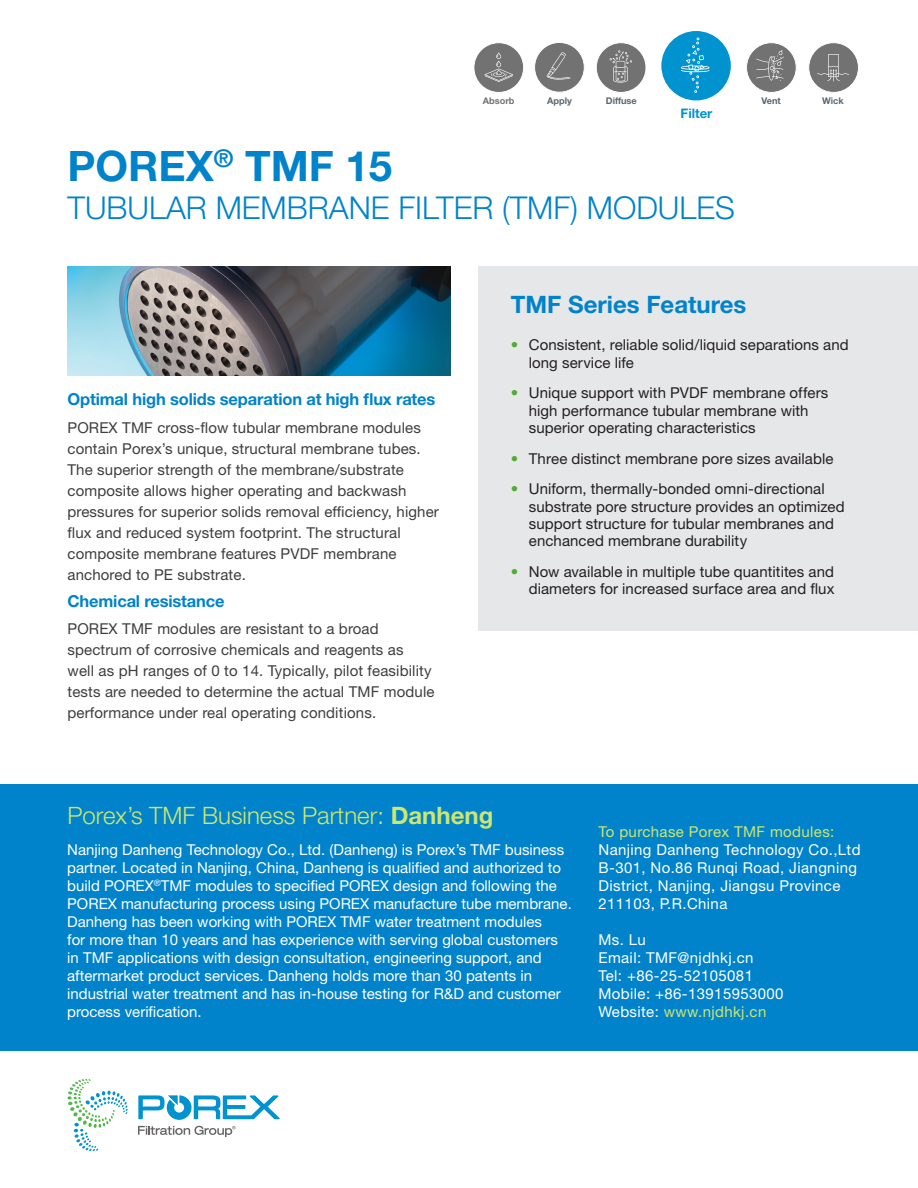
<style>
.page{position:relative;width:918px;height:1188px;background:#fff}
.page>*{position:absolute;margin:0;border:0;box-sizing:border-box;transform-origin:0 0}
.t1{font:700 42px "Helvetica Neue LT Std";color:#0083ca}
.t2{font:300 31.5px "Helvetica Neue LT Std";color:#0083ca}
.txt1{font:300 24px "Helvetica Neue LT Std";color:#cee66e}
.txt1-2{font:700 24px "Helvetica Neue LT Std";color:#0083ca}
.t3{font:700 16.5px "Helvetica Neue LT Std";letter-spacing:-.01em;color:#0083ca}
.t4{font:15px/18px "Helvetica Neue LT Std";color:#fff}
.t5{font:15px/21px "Helvetica Neue LT Std";letter-spacing:.01em;color:#3e3e3f}
.AtAGlance_bl{font:15px/17.2px "Helvetica Neue LT Std";letter-spacing:.005em;color:#231f20}
.t6{font:15px/18px "Helvetica Neue LT Std";letter-spacing:.025em;color:#fff}
.t7{font:15px "Helvetica Neue LT Std";letter-spacing:.025em;color:#cee66e}
.t8{font:700 13.2px "Helvetica Neue LT Std";color:#0093d0}
.t9{font:700 9.3px "Helvetica Neue LT Std";color:#5a6670}
.t10{font:700 9.3px "Helvetica Neue LT Std";color:#707272}
.s1{color:#4fad2f}
.s2{font-weight:700}
.s3{color:#cee66e}
.s4{color:#fff}
</style>
<div class="page">
<svg style="left:68px;top:1079px;width:60px;height:72px"></svg>
<svg style="left:138px;top:1095px;width:142px;height:25px"></svg>
<svg style="left:138px;top:1126px;width:98px;height:11px"></svg>
<svg style="left:474px;top:43px;width:50px;height:49px"></svg>
<svg style="left:596px;top:43px;width:50px;height:49px"></svg>
<svg style="left:661px;top:31px;width:70px;height:70px"></svg>
<svg style="left:809px;top:43px;width:49px;height:49px"></svg>
<svg style="left:747px;top:43px;width:49px;height:49px"></svg>
<svg style="left:535px;top:43px;width:49px;height:49px"></svg>
<div style="left:478px;top:267px;width:440px;height:364px;background:#e6e7e9"></div>
<div style="left:0;top:784px;width:918px;height:266px;background:#0083ca"></div>
<img style="left:67px;top:267px;width:383px;height:108px">
<p class="t10" style="left:483px;top:95px;width:33px">Absorb</p>
<p class="t9" style="left:606px;top:95px;width:32px">Diffuse</p>
<p class="t9" style="left:547px;top:95px;width:26px">Apply</p>
<p class="t9" style="left:761px;top:95px;width:21px">Vent</p>
<p class="t9" style="left:822px;top:95px;width:23px">Wick</p>
<p class="t8" style="left:681px;top:105px;width:33px">Filter</p>
<p class="t1" style="left:68px;top:140px;width:326px">POREX<sup>®</sup> TMF 15</p>
<p class="t2" style="left:68px;top:188px;width:669px">TUBULAR MEMBRANE FILTER (TMF) MODULES</p>
<p class="t3" style="left:68px;top:389px;width:369px">Optimal high solids separation at high flux rates</p>
<p class="t5" style="left:68px;top:417px;width:373px">POREX TMF cross-flow tubular membrane modules contain Porex’s unique, structural membrane tubes.<br>The superior strength of the membrane/substrate composite allows higher operating and backwash pressures for superior solids removal efficiency, higher flux and reduced system footprint. The structural composite membrane features PVDF membrane anchored to PE substrate.</p>
<p class="t3" style="left:68px;top:590px;width:159px">Chemical resistance</p>
<p class="t5" style="left:68px;top:618px;width:369px">POREX TMF modules are resistant to a broad spectrum of corrosive chemicals and reagents as<br>well as pH ranges of 0 to 14. Typically, pilot feasibility tests are needed to determine the actual TMF module performance under real operating conditions.</p>
<p class="txt1-2" style="left:511px;top:289px;width:237px">TMF Series Features</p>
<p class="AtAGlance_bl" style="left:529px;top:336px;width:321px;text-indent:-18px"><span class="s1">•</span> Consistent, reliable solid/liquid separations and long service life</p>
<p class="AtAGlance_bl" style="left:529px;top:384px;width:301px;text-indent:-18px"><span class="s1">•</span> Unique support with PVDF membrane offers high performance tubular membrane with superior operating characteristics</p>
<p class="AtAGlance_bl" style="left:511px;top:449px;width:324px"><span class="s1">•</span> Three distinct membrane pore sizes available</p>
<p class="AtAGlance_bl" style="left:529px;top:480px;width:317px;text-indent:-18px"><span class="s1">•</span> Uniform, thermally-bonded omni-directional substrate pore structure provides an optimized support structure for tubular membranes and enchanced membrane durability</p>
<p class="AtAGlance_bl" style="left:511px;top:563px;width:325px;text-align:right"><span class="s1">•</span> Now available in multiple tube quantitites and diameters for increased surface area and flux</p>
<p class="txt1" style="left:68px;top:801px;width:427px">Porex’s TMF Business Partner: <span class="s2">Danheng</span></p>
<p class="t4" style="left:67px;top:840px;width:506px">Nanjing Danheng Technology Co., Ltd. (Danheng) is Porex’s TMF business partner. Located in Nanjing, China, Danheng is qualified and authorized to build POREX<sup>®</sup>TMF modules to specified POREX design and following the POREX manufacturing process using POREX manufacture tube membrane.<br>Danheng has been working with POREX TMF water treatment modules<br>for more than 10 years and has experience with serving global customers in TMF applications with design consultation, engineering support, and aftermarket product services. Danheng holds more than 30 patents in industrial water treatment and has in-house testing for R&amp;D and customer process verification.</p>
<p class="t6" style="left:598px;top:822px;width:264px"><span class="s3">To purchase Porex TMF modules:<br></span>Nanjing Danheng Technology Co.,Ltd</p>
<p class="t6" style="left:598px;top:858px;width:260px">B-301, No.86 Runqi Road, Jiangning<br>District, Nanjing, Jiangsu Province<br>211103, P.R.China</p>
<p class="t6" style="left:598px;top:930px;width:157px">Ms. Lu<br>Email: TMF@njdhkj.cn</p>
<p class="t6" style="left:598px;top:966px;width:156px">Tel: +86-25-52105081</p>
<p class="t6" style="left:598px;top:984px;width:187px">Mobile: +86-13915953000</p>
<p class="t7" style="left:598px;top:1002px;width:169px"><span class="s4">Website:</span> www.njdhkj.cn</p>
</div>
